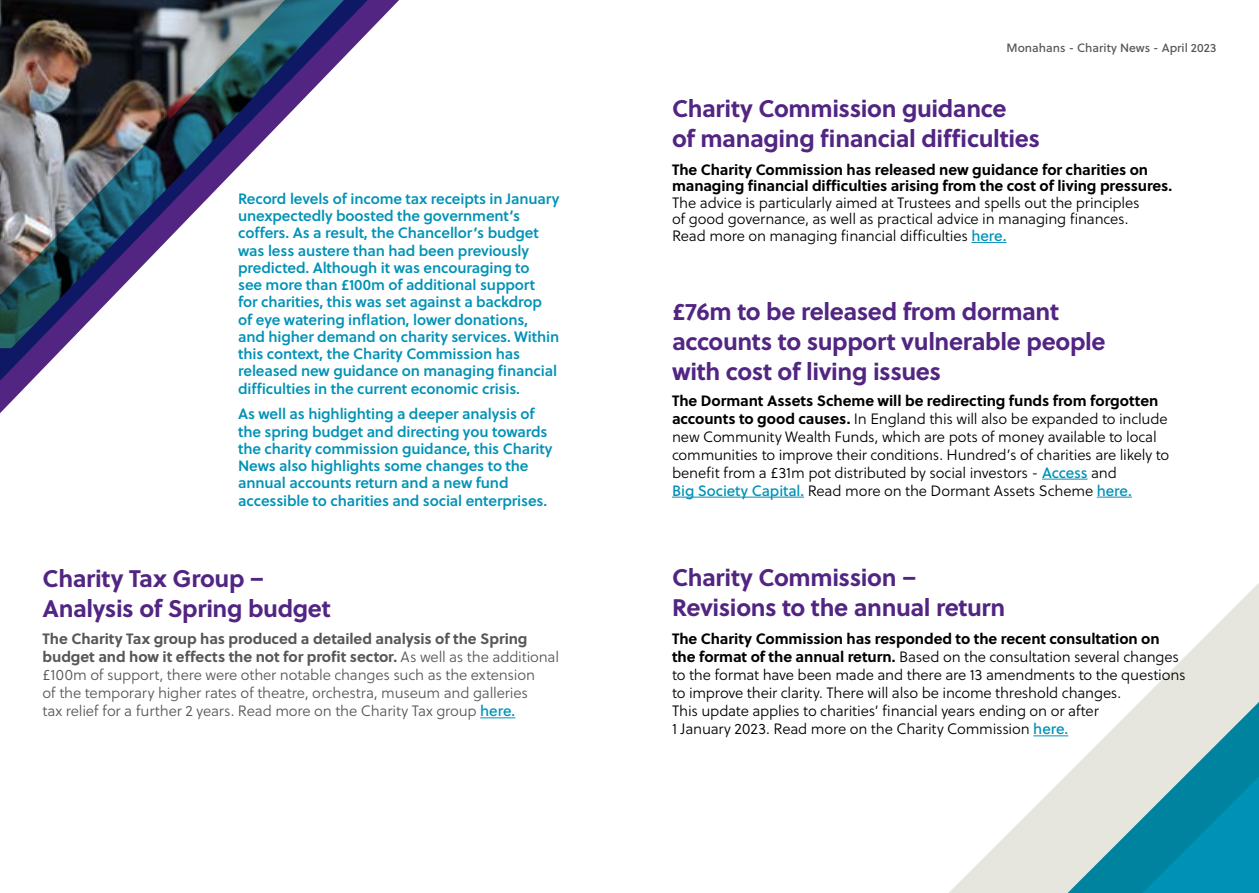
<style>
.page{position:relative;width:1259px;height:893px;background:#fff}
.page>*{position:absolute;margin:0;border:0;box-sizing:border-box;transform-origin:0 0}
.t1{font:700 24px/30px "Soleil";letter-spacing:-.015em;color:#522583}
.t2{font:15px/18px "Soleil Lt";letter-spacing:-.01em;color:#000}
.t3{font:15px/17.2px "Soleil Sb";letter-spacing:-.01em;color:#0092b6}
.t4{font:700 15px/16.5px "Soleil";letter-spacing:-.005em;color:#000}
.t5{font:15px/18px "Soleil Lt";letter-spacing:-.01em;color:#575756}
.t6{font:700 15px/18px "Soleil";letter-spacing:-.005em;color:#575756}
.t7{font:12px "Soleil Bk";color:#575756}
.s1{font-family:"Soleil Lt";font-weight:400}
.s2{font-family:"Soleil Bk";color:#0092b6}
.s3{font-family:"Soleil";font-weight:700}
</style>
<div class="page">
<svg style="left:672px;top:241px;width:587px;height:652px"></svg>
<hr style="left:971px;top:242px;width:35px;height:1px;background:#0092b6">
<hr style="left:480px;top:717px;width:35px;height:1px;background:#0092b6">
<hr style="left:1042px;top:479px;width:45px;height:1px;background:#0092b6">
<hr style="left:672px;top:497px;width:132px;height:1px;background:#0092b6">
<hr style="left:1096px;top:497px;width:36px;height:1px;background:#0092b6">
<hr style="left:1033px;top:735px;width:35px;height:1px;background:#0092b6">
<img style="left:0;top:0;width:399px;height:413px">
<p class="t3" style="left:238px;top:189px;width:323px">Record levels of income tax receipts in January unexpectedly boosted the government’s coffers. As a result, the Chancellor’s budget was less austere than had been previously predicted. Although it was encouraging to<br>see more than £100m of additional support<br>for charities, this was set against a backdrop of eye watering inflation, lower donations,<br>and higher demand on charity services. Within this context, the Charity Commission has released new guidance on managing financial difficulties in the current economic crisis.</p>
<p class="t3" style="left:238px;top:405px;width:316px">As well as highlighting a deeper analysis of the spring budget and directing you towards the charity commission guidance, this Charity News also highlights some changes to the annual accounts return and a new fund accessible to charities and social enterprises.</p>
<h1 class="t1" style="left:43px;top:562px;width:290px">Charity Tax Group –<br>Analysis of Spring budget</h1>
<p class="t6" style="left:43px;top:629px;width:518px">The Charity Tax group has produced a detailed analysis of the Spring budget and how it effects the not for profit sector. <span class="s1">As well as the additional</span></p>
<p class="t5" style="left:43px;top:666px;width:494px">£100m of support, there were other notable changes such as the extension of the temporary higher rates of theatre, orchestra, museum and galleries tax relief for a further 2 years. Read more on the Charity Tax group <span class="s2">here.</span></p>
<p class="t7" style="left:1006px;top:38px;width:211px">Monahans - Charity News - April 2023</p>
<h1 class="t1" style="left:672px;top:92px;width:369px">Charity Commission guidance<br>of managing financial difficulties</h1>
<p class="t4" style="left:672px;top:161px;width:502px">The Charity Commission has released new guidance for charities on managing financial difficulties arising from the cost of living pressures.</p>
<p class="t2" style="left:672px;top:194px;width:469px;line-height:16.5px">The advice is particularly aimed at Trustees and spells out the principles of good governance, as well as practical advice in managing finances.<br>Read more on managing financial difficulties <span class="s2">here.</span></p>
<h1 class="t1" style="left:672px;top:295px;width:435px">£76m to be released from dormant accounts to support vulnerable people with cost of living issues</h1>
<p class="t4" style="left:672px;top:391px;width:488px">The Dormant Assets Scheme will be redirecting funds from forgotten</p>
<p class="t2" style="left:672px;top:409px;width:499px"><span class="s3">accounts to good causes.</span> In England this will also be expanded to include new Community Wealth Funds, which are pots of money available to local communities to improve their conditions. Hundred’s of charities are likely to benefit from a £31m pot distributed by social investors - <span class="s2">Access</span> and<br><span class="s2">Big Society Capital.</span> Read more on the Dormant Assets Scheme <span class="s2">here.</span></p>
<h1 class="t1" style="left:672px;top:561px;width:335px">Charity Commission –<br>Revisions to the annual return</h1>
<p class="t4" style="left:672px;top:630px;width:489px">The Charity Commission has responded to the recent consultation on</p>
<p class="t2" style="left:672px;top:648px;width:515px"><span class="s3">the format of the annual return.</span> Based on the consultation several changes to the format have been made and there are 13 amendments to the questions to improve their clarity. There will also be income threshold changes.<br>This update applies to charities’ financial years ending on or after<br>1 January 2023. Read more on the Charity Commission <span class="s2">here.</span></p>
</div>
